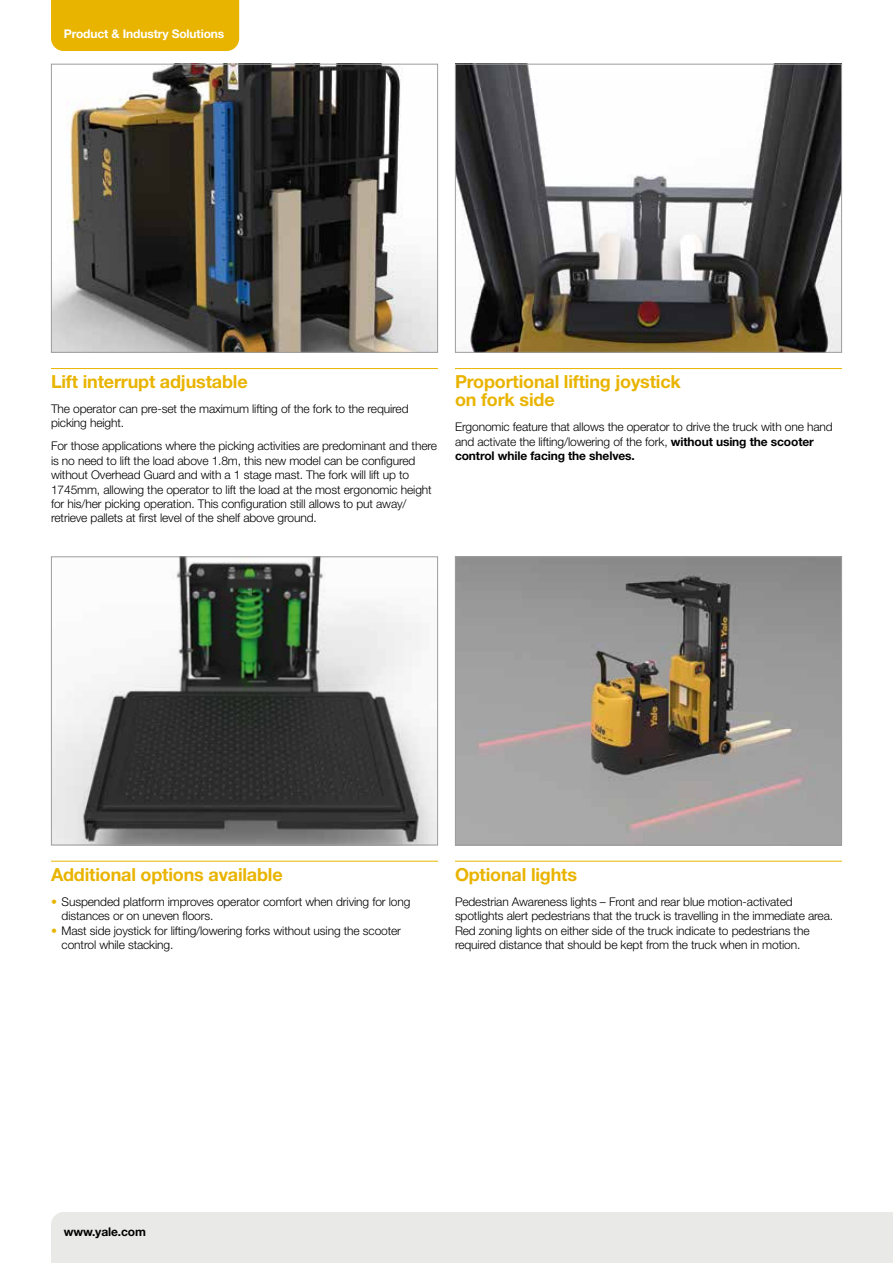
<style>
.page{position:relative;width:893px;height:1263px;background:#fff}
.page>*{position:absolute;margin:0;border:0;box-sizing:border-box;transform-origin:0 0}
.t1{font:700 18px/18px "Helvetica Neue";letter-spacing:-.01em;color:#e9b400}
.t2{font:300 12px/14.4px "Helvetica Neue";letter-spacing:-.01em;color:#000}
.t3{font:700 12px "Helvetica Neue";letter-spacing:-.01em;color:#fff}
.t4{font:700 12px "Helvetica Neue";letter-spacing:-.01em;color:#000}
.s1{font-weight:700}
.s2{font-weight:700;color:#e9b400}
</style>
<div class="page">
<div style="left:51px;top:1212px;width:842px;height:51px;background:#e9eae8"></div>
<div style="left:51px;top:0;width:188px;height:51px;background:#e9b400"></div>
<hr style="left:455px;top:368px;width:387px;height:1px;background:#e9b400">
<hr style="left:51px;top:368px;width:387px;height:1px;background:#e9b400">
<hr style="left:455px;top:861px;width:387px;height:1px;background:#e9b400">
<hr style="left:51px;top:861px;width:387px;height:1px;background:#e9b400">
<img style="left:53px;top:66px;width:383px;height:285px">
<div style="left:51px;top:64px;width:387px;height:289px;border:1px solid #9d9d9c"></div>
<img style="left:53px;top:558px;width:383px;height:285px">
<div style="left:51px;top:556px;width:387px;height:289px;border:1px solid #9d9d9c"></div>
<img style="left:457px;top:558px;width:383px;height:285px">
<div style="left:455px;top:556px;width:387px;height:289px;border:1px solid #9d9d9c"></div>
<img style="left:457px;top:66px;width:383px;height:285px">
<div style="left:455px;top:64px;width:387px;height:289px;border:1px solid #9d9d9c"></div>
<p class="t3" style="left:64px;top:27px;width:162px">Product &amp; Industry Solutions</p>
<h1 class="t1" style="left:51px;top:372px;width:198px">Lift interrupt adjustable</h1>
<p class="t2" style="left:51px;top:401px;width:359px">The operator can pre-set the maximum lifting of the fork to the required picking height.</p>
<p class="t2" style="left:51px;top:439px;width:388px">For those applications where the picking activities are predominant and there is no need to lift the load above 1.8m, this new model can be configured without Overhead Guard and with a 1 stage mast. The fork will lift up to 1745mm, allowing the operator to lift the load at the most ergonomic height for his/her picking operation. This configuration still allows to put away/ retrieve pallets at first level of the shelf above ground.</p>
<h1 class="t1" style="left:455px;top:372px;width:227px">Proportional lifting joystick on fork side</h1>
<p class="t2" style="left:455px;top:419px;width:379px">Ergonomic feature that allows the operator to drive the truck with one hand and activate the lifting/lowering of the fork, <span class="s1">without using the scooter control while facing the shelves.</span></p>
<h1 class="t1" style="left:51px;top:865px;width:233px">Additional options available</h1>
<p class="t2" style="left:62px;top:894px;width:350px;text-indent:-11px"><span class="s2">•</span> Suspended platform improves operator comfort when driving for long distances or on uneven floors.</p>
<p class="t2" style="left:62px;top:923px;width:341px;text-indent:-11px"><span class="s2">•</span> Mast side joystick for lifting/lowering forks without using the scooter control while stacking.</p>
<h1 class="t1" style="left:455px;top:865px;width:124px">Optional lights</h1>
<p class="t2" style="left:455px;top:894px;width:380px">Pedestrian Awareness lights – Front and rear blue motion-activated spotlights alert pedestrians that the truck is travelling in the immediate area.<br>Red zoning lights on either side of the truck indicate to pedestrians the required distance that should be kept from the truck when in motion.</p>
<p class="t4" style="left:64px;top:1224px;width:84px">www.yale.com</p>
</div>
